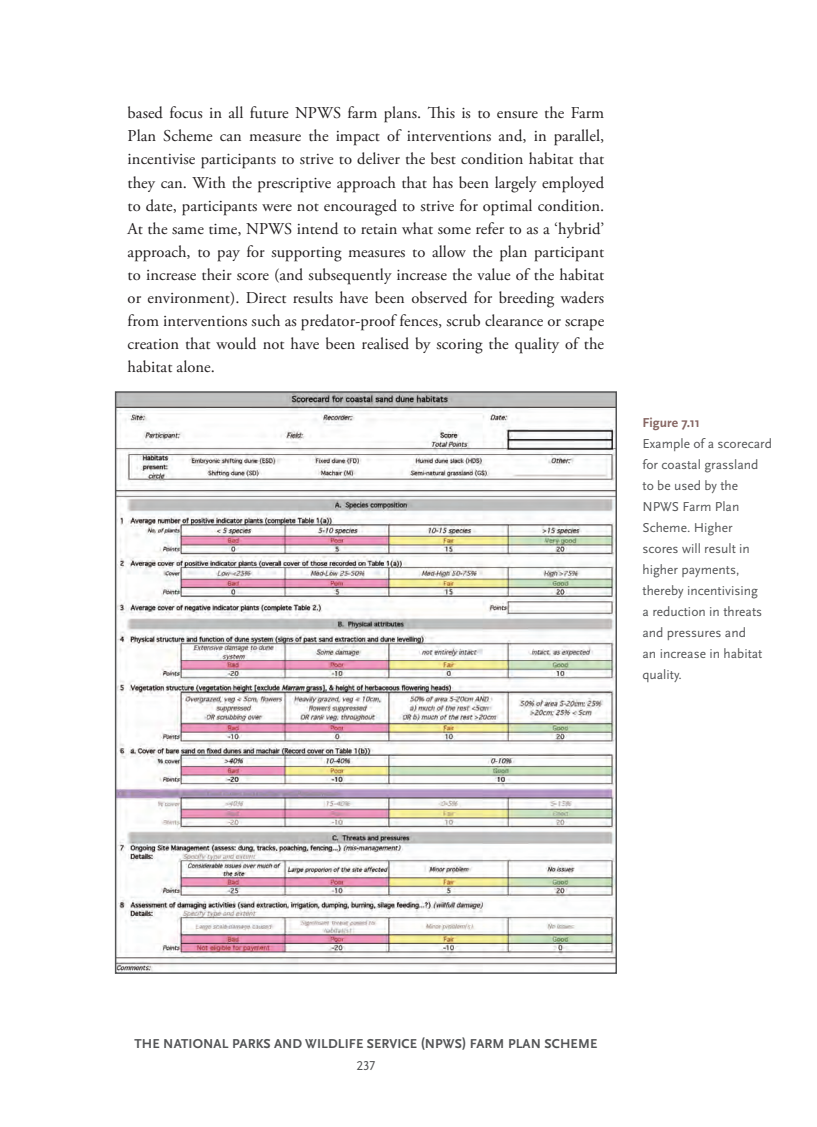
<style>
.page{position:relative;width:817px;height:1127px;background:#fff}
.page>*{position:absolute;margin:0;border:0;box-sizing:border-box;transform-origin:0 0}
._21_FN_BODY_agp_11_1{font:16.5px/23.1px "Adobe Garamond Pro";letter-spacing:.005em;color:#231f20;text-align:justify}
._21_caption{font:13.5px/21px "Scala Sans Pro";color:#545557}
.t1{font:700 13.5px "Scala Sans Pro";letter-spacing:.01em;color:#545557}
._21_caption_ref{font:700 13.5px "Scala Sans Pro";color:#866663}
</style>
<div class="page">
<img style="left:118px;top:394px;width:496px;height:577px">
<div style="left:115px;top:391px;width:502px;height:583px;border:2px solid #545557"></div>
<p class="_21_FN_BODY_agp_11_1" style="left:128px;top:102px;width:478px">based focus in all future NPWS farm plans. This is to ensure the Farm Plan Scheme can measure the impact of interventions and, in parallel, incentivise participants to strive to deliver the best condition habitat that they can. With the prescriptive approach that has been largely employed to date, participants were not encouraged to strive for optimal condition.<br>At the same time, NPWS intend to retain what some refer to as a ‘hybrid’ approach, to pay for supporting measures to allow the plan participant to increase their score (and subsequently increase the value of the habitat or environment). Direct results have been observed for breeding waders from interventions such as predator-proof fences, scrub clearance or scrape creation that would not have been realised by scoring the quality of the habitat alone.</p>
<p class="_21_caption_ref" style="left:642px;top:415px;width:59px">Figure 7.11</p>
<p class="_21_caption" style="left:642px;top:433px;width:131px">Example of a scorecard for coastal grassland to be used by the<br>NPWS Farm Plan<br>Scheme. Higher scores will result in higher payments, thereby incentivising<br>a reduction in threats and pressures and<br>an increase in habitat quality.</p>
<p class="t1" style="left:134px;top:1035px;width:464px">THE NATIONAL PARKS AND WILDLIFE SERVICE (NPWS) FARM PLAN SCHEME</p>
<p class="_21_caption" style="left:356px;top:1055px;width:20px">237</p>
</div>
